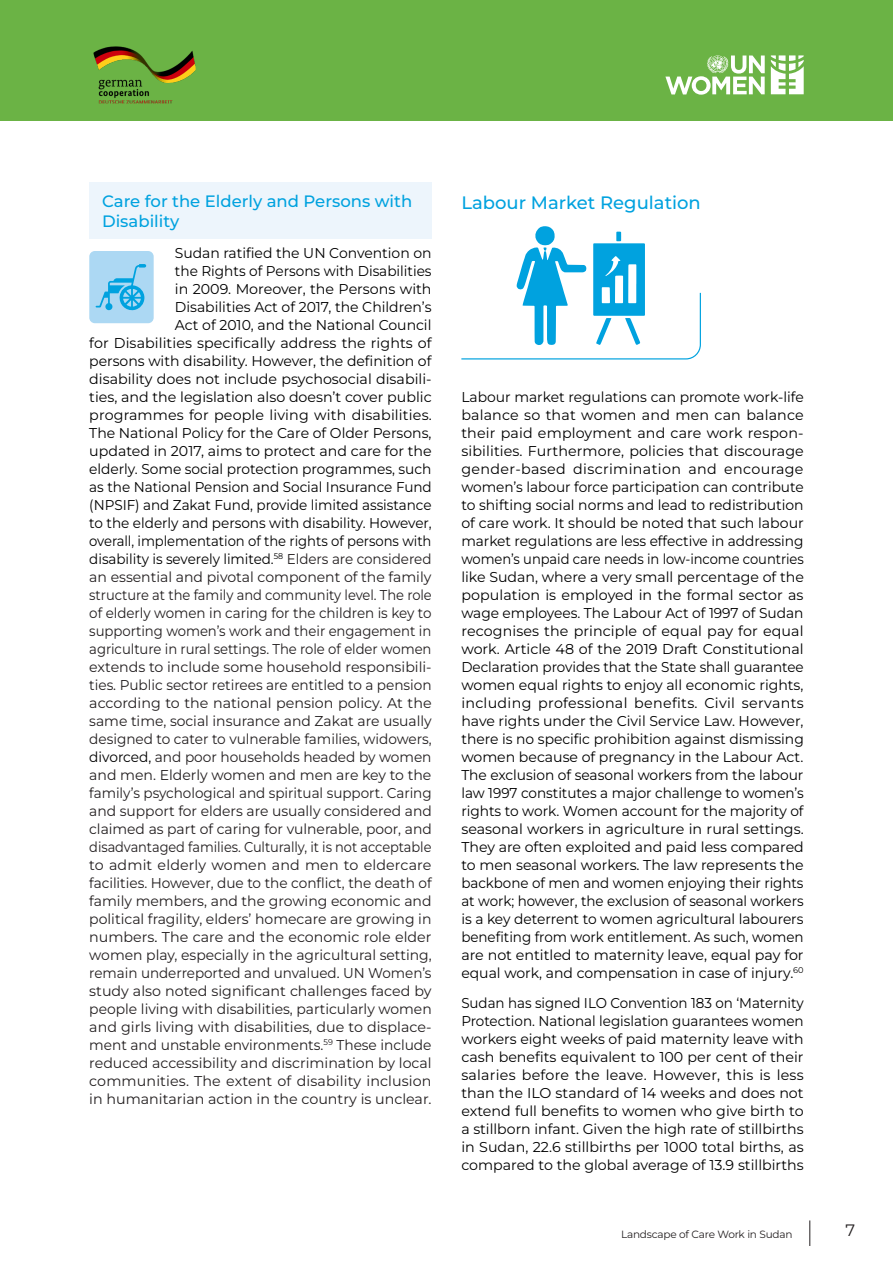
<style>
.page{position:relative;width:893px;height:1263px;background:#fff}
.page>*{position:absolute;margin:0;border:0;box-sizing:border-box;transform-origin:0 0}
.Normal1{font:500 18px "Montserrat";color:#00a2df}
.Paragraph_Style_2{font:500 16.5px/19.5px "Montserrat";color:#00a2df}
.t1{font:16.5px "Montserrat";color:#231f20}
.Normal1-2{font:14.25px/18px "Montserrat";color:#231f20;text-align:right;scale:.95 1}
.Normal1-3{font:14.25px/18px "Montserrat";color:#000;text-align:justify}
.Normal1-4{font:14.25px/18px "Montserrat";color:#000;text-align:justify;scale:.94 1}
.t2{font:10.5px "Montserrat";letter-spacing:-.02em;color:#231f20}
.s1{color:#000}
</style>
<div class="page">
<div style="left:0;top:0;width:893px;height:121px;background:#6bb345"></div>
<svg style="left:809px;top:1220px;width:1px;height:26px"></svg>
<svg style="left:665px;top:55px;width:100px;height:40px"></svg>
<svg style="left:771px;top:55px;width:33px;height:39px"></svg>
<img style="left:93px;top:46px;width:103px;height:57px">
<div style="left:89px;top:182px;width:343px;height:56px;background:#edf5fc"></div>
<div style="left:89px;top:251px;width:65px;height:72px;background:#acd8f3;border-radius:6px"></div>
<svg style="left:96px;top:264px;width:50px;height:47px"></svg>
<svg style="left:461px;top:226px;width:240px;height:134px"></svg>
<p class="Paragraph_Style_2" style="left:102px;top:191px;width:312px">Care for the Elderly and Persons with<br>Disability</p>
<p class="Normal1-2" style="left:89px;top:243px;width:362px"><span class="s1">Sudan ratified the UN Convention on<br>the Rights of Persons with Disabilities<br>in 2009. Moreover, the Persons with<br>Disabilities Act of 2017, the Children’s<br>Act of 2010, and the National Council<br>for Disabilities specifically address the rights of persons with disability. However, the definition of disability does not include psychosocial disabili&shy;ties, and the legislation also doesn’t cover public programmes for people living with disabilities.<br>The National Policy for the Care of Older Persons, updated in 2017, aims to protect and care for the elderly. Some social protection programmes, such as the National Pension and Social Insurance Fund (NPSIF) and Zakat Fund, provide limited assistance to the elderly and persons with disability. However, overall, implementation of the rights of persons with disability is severely limited.</span><sup>58</sup> Elders are considered an essential and pivotal component of the family structure at the family and community level. The role of elderly women in caring for the children is key to supporting women’s work and their engagement in agriculture in rural settings. The role of elder women extends to include some household responsibili&shy;ties. Public sector retirees are entitled to a pension according to the national pension policy. At the same time, social insurance and Zakat are usually designed to cater to vulnerable families, widowers, <span class="s1">divorced,</span> and poor households headed by women and men. Elderly women and men are key to the family’s psychological and spiritual support. Caring and support for elders are usually considered and claimed as part of caring for vulnerable, poor, and disadvantaged families. Culturally, it is not acceptable to admit elderly women and men to eldercare facilities. However, due to the conflict, the death of family members, and the growing economic and political fragility, elders’ homecare are growing in numbers<span class="s1">.</span> The care and the economic role elder women play, especially in the agricultural setting, remain underreported and unvalued<span class="s1">.</span> UN Women’s study also noted significant challenges faced by people living with disabilities, particularly women and girls living with disabilities, due to displace&shy;ment and unstable environments.<sup>59</sup> These include reduced accessibility and discrimination by local communities. The extent of disability inclusion in humanitarian action in the country is unclear.</p>
<p class="Normal1" style="left:461px;top:190px;width:241px">Labour Market Regulation</p>
<p class="Normal1-3" style="left:461px;top:387px;width:344px">Labour market regulations can promote work-life balance so that women and men can balance their paid employment and care work respon&shy;sibilities. Furthermore, policies that discourage gender-based discrimination and encourage women’s labour force participation can contribute to shifting social norms and lead to redistribution of care work. It should be noted that such labour market regulations are less effective in addressing women’s unpaid care needs in low-income countries like Sudan, where a very small percentage of the population is employed in the formal sector as wage employees. The Labour Act of 1997 of Sudan recognises the principle of equal pay for equal work. Article 48 of the 2019 Draft Constitutional Declaration provides that the State shall guarantee women equal rights to enjoy all economic rights, including professional benefits. Civil servants have rights under the Civil Service Law. However, there is no specific prohibition against dismissing women because of pregnancy in the Labour Act.<br>The exclusion of seasonal workers from the labour law 1997 constitutes a major challenge to women’s rights to work. Women account for the majority of seasonal workers in agriculture in rural settings.<br>They are often exploited and paid less compared to men seasonal workers. The law represents the backbone of men and women enjoying their rights at work; however, the exclusion of seasonal workers is a key deterrent to women agricultural labourers benefiting from work entitlement. As such, women are not entitled to maternity leave, equal pay for equal work, and compensation in case of injury.<sup>60</sup></p>
<p class="Normal1-4" style="left:461px;top:994px;width:366px">Sudan has signed ILO Convention 183 on ‘Maternity Protection. National legislation guarantees women workers eight weeks of paid maternity leave with cash benefits equivalent to 100 per cent of their salaries before the leave. However, this is less than the ILO standard of 14 weeks and does not extend full benefits to women who give birth to a stillborn infant. Given the high rate of stillbirths in Sudan, 22.6 stillbirths per 1000 total births, as compared to the global average of 13.9 stillbirths</p>
<p class="t2" style="left:621px;top:1227px;width:173px">Landscape of Care Work in Sudan</p>
<p class="t1" style="left:845px;top:1219px;width:11px">7</p>
</div>
